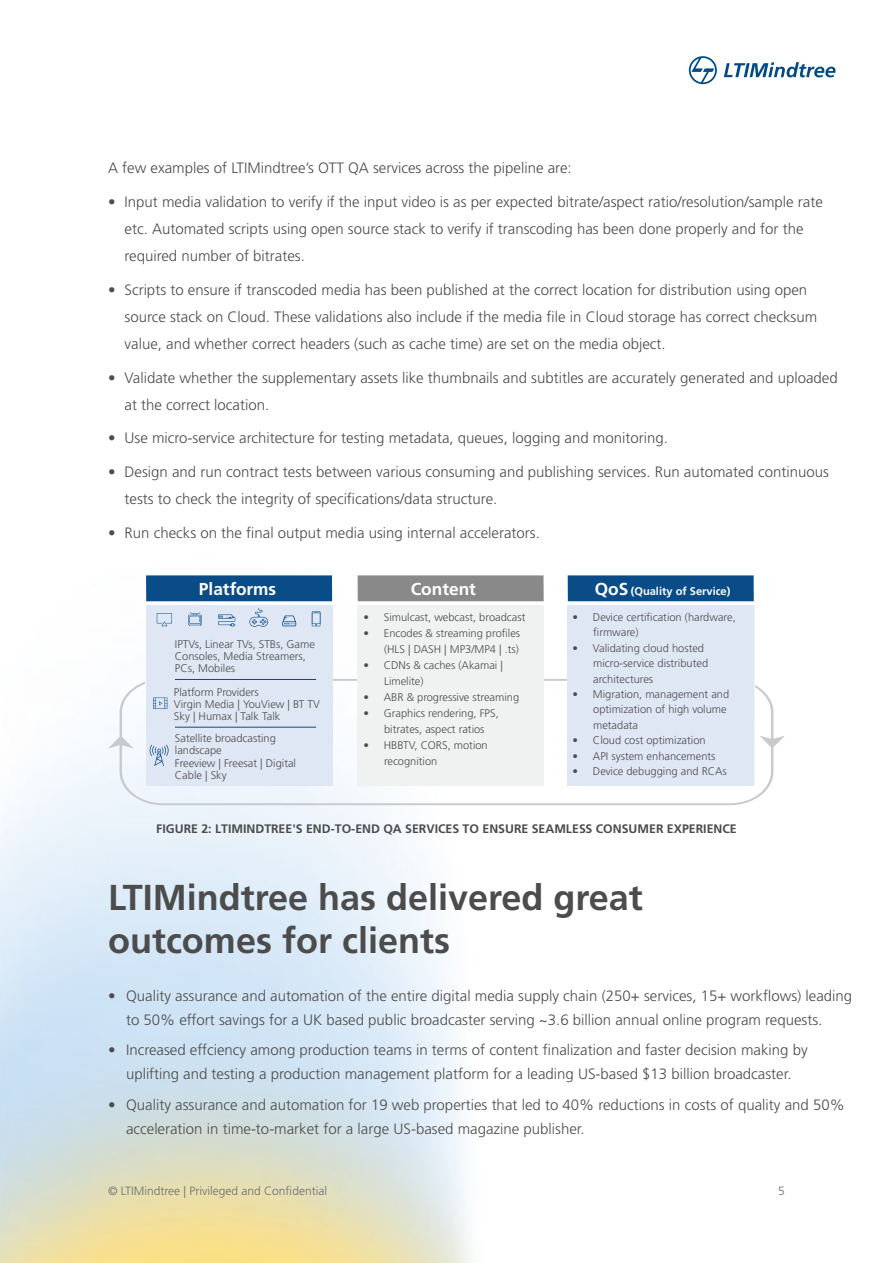
<style>
.page{position:relative;width:893px;height:1263px;background:#fff}
.page>*{position:absolute;margin:0;border:0;box-sizing:border-box;transform-origin:0 0}
.t1{font:700 36px/43.5px "Frutiger LT Pro";color:#4d4c4c}
.t2{font:700 17.25px "Frutiger LT Pro";color:#fff}
.t3{font:300 15px/27px "Frutiger LT Pro";color:#4d4c4c}
.t4{font:700 12.3px "Frutiger LT Pro";color:#4c4c4c}
.t5{font:300 12px "Frutiger LT Pro";color:#6c6d70}
.t6{font:300 11.1px/12.3px "Frutiger LT Pro";color:#4c4c4c}
.t7{font:700 11.1px "Frutiger LT Pro";color:#fff}
.s1{font-size:17.25px}
</style>
<div class="page">
<svg style="left:689px;top:56px;width:28px;height:28px"></svg>
<svg style="left:724px;top:62px;width:111px;height:15px"></svg>
<svg style="left:108px;top:679px;width:677px;height:126px"></svg>
<div style="left:567px;top:605px;width:187px;height:181px;background:#e0e7f4"></div>
<div style="left:357px;top:605px;width:187px;height:181px;background:#f0f2f2"></div>
<div style="left:146px;top:575px;width:186px;height:26px;background:#094c87"></div>
<div style="left:358px;top:575px;width:186px;height:26px;background:#8a898a"></div>
<div style="left:568px;top:575px;width:186px;height:26px;background:#094c87"></div>
<div style="left:146px;top:605px;width:186px;height:180px;background:#e0e7f4"></div>
<p class="t3" style="left:108px;top:155px;width:465px">A few examples of LTIMindtree’s OTT QA services across the pipeline are:</p>
<p class="t3" style="left:124px;top:188px;width:700px;text-indent:-16px">• Input media validation to verify if the input video is as per expected bitrate/aspect ratio/resolution/sample rate etc. Automated scripts using open source stack to verify if transcoding has been done properly and for the required number of bitrates.</p>
<p class="t3" style="left:124px;top:276px;width:694px;text-indent:-16px">• Scripts to ensure if transcoded media has been published at the correct location for distribution using open source stack on Cloud. These validations also include if the media file in Cloud storage has correct checksum value, and whether correct headers (such as cache time) are set on the media object.</p>
<p class="t3" style="left:124px;top:364px;width:715px;text-indent:-16px">• Validate whether the supplementary assets like thumbnails and subtitles are accurately generated and uploaded at the correct location.</p>
<p class="t3" style="left:108px;top:425px;width:561px">• Use micro-service architecture for testing metadata, queues, logging and monitoring.</p>
<p class="t3" style="left:124px;top:458px;width:706px;text-indent:-16px">• Design and run contract tests between various consuming and publishing services. Run automated continuous tests to check the integrity of specifications/data structure.</p>
<p class="t3" style="left:108px;top:519px;width:433px">• Run checks on the final output media using internal accelerators.</p>
<p class="t2" style="left:199px;top:579px;width:79px">Platforms</p>
<p class="t2" style="left:411px;top:579px;width:67px">Content</p>
<p class="t7" style="left:595px;top:585px;width:137px"><span class="s1">QoS</span> (Quality of Service)</p>
<p class="t6" style="left:175px;top:638px;width:142px">IPTVs, Linear TVs, STBs, Game<br>Consoles, Media Streamers,<br>PCs, Mobiles</p>
<p class="t6" style="left:174px;top:686px;width:147px">Platform Providers<br>Virgin Media | YouView | BT TV<br>Sky | Humax | Talk Talk</p>
<p class="t6" style="left:175px;top:732px;width:123px">Satellite broadcasting landscape<br>Freeview | Freesat | Digital<br>Cable | Sky</p>
<p class="t6" style="left:363px;top:611px;width:163px">• Simulcast, webcast, broadcast</p>
<p class="t6" style="left:363px;top:625px;width:158px;line-height:16px;text-align:right">• Encodes &amp; streaming profiles (HLS | DASH | MP3/MP4 | .ts)</p>
<p class="t6" style="left:384px;top:657px;width:120px;line-height:16px;text-indent:-21px">• CDNs &amp; caches (Akamai |<br>Limelite)</p>
<p class="t6" style="left:363px;top:691px;width:157px">• ABR &amp; progressive streaming</p>
<p class="t6" style="left:363px;top:705px;width:137px;line-height:16px;text-align:center">• Graphics rendering, FPS, bitrates, aspect ratios</p>
<p class="t6" style="left:384px;top:737px;width:105px;line-height:16px;text-indent:-21px">• HBBTV, CORS, motion recognition</p>
<p class="t6" style="left:593px;top:609px;width:144px;line-height:15.5px;text-indent:-21px">• Device certification (hardware, firmware)</p>
<p class="t6" style="left:593px;top:640px;width:117px;line-height:15.5px;text-indent:-21px">• Validating cloud hosted micro-service distributed architectures</p>
<p class="t6" style="left:593px;top:686px;width:138px;line-height:15.5px;text-indent:-21px">• Migration, management and optimization of high volume metadata</p>
<p class="t6" style="left:572px;top:734px;width:135px">• Cloud cost optimization</p>
<p class="t6" style="left:572px;top:750px;width:145px">• API system enhancements</p>
<p class="t6" style="left:572px;top:765px;width:156px">• Device debugging and RCAs</p>
<p class="t4" style="left:156px;top:822px;width:582px">FIGURE 2: LTIMINDTREE'S END-TO-END QA SERVICES TO ENSURE SEAMLESS CONSUMER EXPERIENCE</p>
<p class="t1" style="left:108px;top:875px;width:536px">LTIMindtree has delivered great outcomes for clients</p>
<p class="t3" style="left:126px;top:983px;width:728px;line-height:24px;text-indent:-18px">• Quality assurance and automation of the entire digital media supply chain (250+ services, 15+ workflows) leading to 50% effort savings for a UK based public broadcaster serving ~3.6 billion annual online program requests.</p>
<p class="t3" style="left:108px;top:1038px;width:701px;line-height:24px;text-align:center">• Increased effciency among production teams in terms of content finalization and faster decision making by uplifting and testing a production management platform for a leading US-based $13 billion broadcaster.</p>
<p class="t3" style="left:126px;top:1093px;width:720px;line-height:24px;text-indent:-18px">• Quality assurance and automation for 19 web properties that led to 40% reductions in costs of quality and 50% acceleration in time-to-market for a large US-based magazine publisher.</p>
<p class="t5" style="left:108px;top:1184px;width:220px">© LTIMindtree | Privileged and Confidential</p>
<p class="t5" style="left:778px;top:1184px;width:8px">5</p>
</div>
